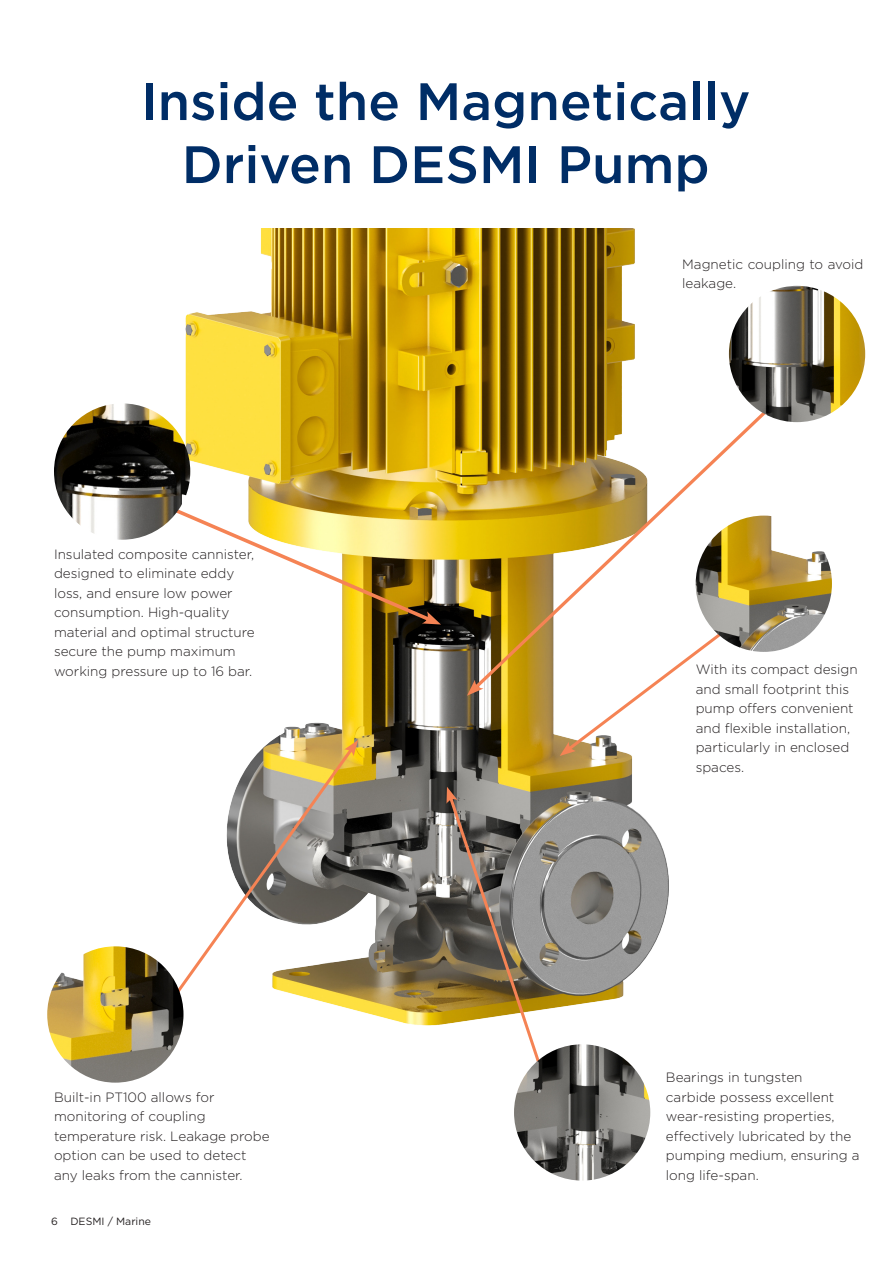
<style>
.page{position:relative;width:893px;height:1263px;background:#fff}
.page>*{position:absolute;margin:0;border:0;box-sizing:border-box;transform-origin:0 0}
.t1{font:500 52.5px "Gotham";color:#002d66}
.t2{font:300 13.5px/19.5px "Gotham";color:#231f20}
.t3{font:10.5px "Gotham";color:#231f20}
</style>
<div class="page">
<img style="left:123px;top:229px;width:672px;height:831px">
<svg style="left:470px;top:401px;width:306px;height:292px"></svg>
<svg style="left:467px;top:679px;width:17px;height:17px"></svg>
<svg style="left:560px;top:624px;width:172px;height:132px"></svg>
<svg style="left:446px;top:787px;width:111px;height:317px"></svg>
<svg style="left:154px;top:744px;width:202px;height:279px"></svg>
<svg style="left:344px;top:740px;width:14px;height:16px"></svg>
<svg style="left:137px;top:491px;width:304px;height:134px"></svg>
<img style="left:696px;top:516px;width:136px;height:136px;border-radius:68px">
<img style="left:514px;top:1044px;width:136px;height:136px;border-radius:68px">
<img style="left:47px;top:946px;width:136px;height:137px;border-radius:68px">
<img style="left:54px;top:403px;width:136px;height:137px;border-radius:68px">
<img style="left:729px;top:286px;width:136px;height:136px;border-radius:68px">
<p class="t1" style="left:141px;top:67px;width:611px">Inside the Magnetically</p>
<p class="t1" style="left:182px;top:130px;width:529px">Driven DESMI Pump</p>
<p class="t2" style="left:54px;top:544px;width:202px">Insulated composite cannister, designed to eliminate eddy loss, and ensure low power consumption. High-quality material and optimal structure secure the pump maximum working pressure up to 16 bar.</p>
<p class="t2" style="left:54px;top:1087px;width:217px">Built-in PT100 allows for monitoring of coupling temperature risk. Leakage probe option can be used to detect any leaks from the cannister.</p>
<p class="t3" style="left:51px;top:1214px;width:102px">6 DESMI / Marine</p>
<p class="t2" style="left:682px;top:254px;width:183px">Magnetic coupling to avoid leakage.</p>
<p class="t2" style="left:696px;top:659px;width:164px">With its compact design and small footprint this pump offers convenient and flexible installation, particularly in enclosed spaces.</p>
<p class="t2" style="left:666px;top:1067px;width:195px">Bearings in tungsten<br>carbide possess excellent wear-resisting properties, effectively lubricated by the pumping medium, ensuring a long life-span.</p>
</div>
